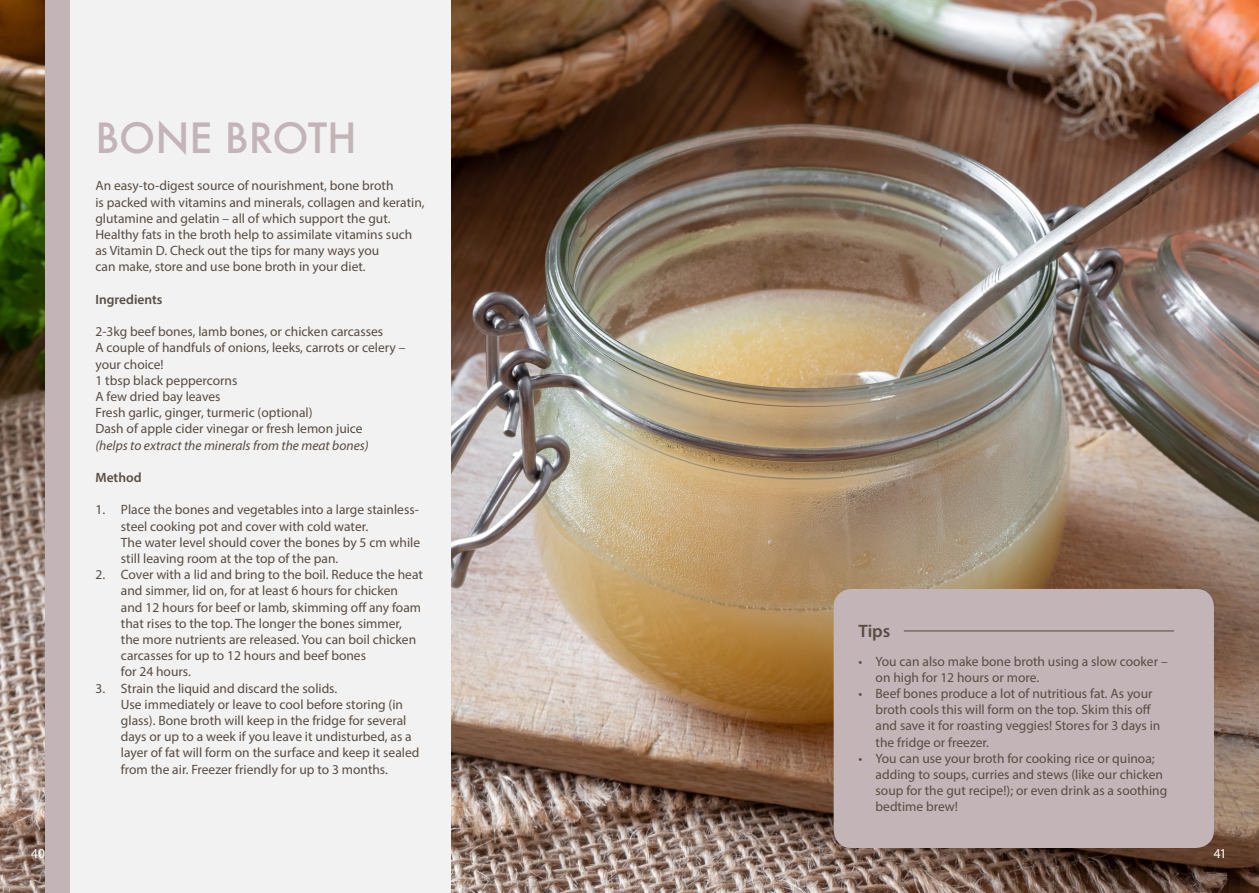
<style>
.page{position:relative;width:1259px;height:893px;background:#fff}
.page>*{position:absolute;margin:0;border:0;box-sizing:border-box;transform-origin:0 0}
.Headings{font:500 40.5px "Futura";color:#c3b4b8}
.Subheadings{font:600 18px "Myriad Pro";color:#584c42}
.Body{font:13.5px/16.2px "Myriad Pro";color:#584c42}
.Body-2{font:italic 13.5px/16.2px "Myriad Pro";color:#584c42}
.Body-3{font:600 13.5px "Myriad Pro";color:#584c42}
.Headings-2{font:13.5px "Myriad Pro";color:#fff}
.s1{font-style:normal}
</style>
<div class="page">
<img style="left:451px;top:0;width:808px;height:893px">
<img style="left:0;top:0;width:45px;height:893px">
<div style="left:45px;top:0;width:26px;height:893px;background:#c3b4b8"></div>
<div style="left:71px;top:0;width:380px;height:893px;background:#f2f2f2"></div>
<div style="left:833px;top:589px;width:381px;height:259px;background:#c3b4b8;border-radius:18px"></div>
<hr style="left:904px;top:630px;width:270px;height:1px;background:#584c42">
<p class="Headings" style="left:95px;top:110px;width:263px">BONE BROTH</p>
<p class="Body" style="left:95px;top:177px;width:331px">An easy-to-digest source of nourishment, bone broth<br>is packed with vitamins and minerals, collagen and keratin, glutamine and gelatin – all of which support the gut.<br>Healthy fats in the broth help to assimilate vitamins such as Vitamin D. Check out the tips for many ways you<br>can make, store and use bone broth in your diet.</p>
<p class="Body-3" style="left:95px;top:291px;width:68px">Ingredients</p>
<p class="Body" style="left:95px;top:323px;width:289px">2-3kg beef bones, lamb bones, or chicken carcasses</p>
<p class="Body" style="left:95px;top:339px;width:311px">A couple of handfuls of onions, leeks, carrots or celery – your choice!</p>
<p class="Body" style="left:95px;top:372px;width:143px">1 tbsp black peppercorns</p>
<p class="Body" style="left:95px;top:388px;width:127px">A few dried bay leaves</p>
<p class="Body" style="left:95px;top:404px;width:219px">Fresh garlic, ginger, turmeric (optional)</p>
<p class="Body-2" style="left:95px;top:420px;width:275px"><span class="s1">Dash of apple cider vinegar or fresh lemon juice </span>(helps to extract the minerals from the meat bones)</p>
<p class="Body-3" style="left:95px;top:469px;width:48px">Method</p>
<p class="Body" style="left:121px;top:501px;width:301px;text-indent:-26px">1. Place the bones and vegetables into a large stainless&shy;steel cooking pot and cover with cold water.<br>The water level should cover the bones by 5 cm while still leaving room at the top of the pan.</p>
<p class="Body" style="left:121px;top:566px;width:303px;text-indent:-26px">2. Cover with a lid and bring to the boil. Reduce the heat and simmer, lid on, for at least 6 hours for chicken and 12 hours for beef or lamb, skimming off any foam that rises to the top. The longer the bones simmer, the more nutrients are released. You can boil chicken carcasses for up to 12 hours and beef bones<br>for 24 hours.</p>
<p class="Body" style="left:121px;top:680px;width:300px;text-indent:-26px">3. Strain the liquid and discard the solids.<br>Use immediately or leave to cool before storing (in glass). Bone broth will keep in the fridge for several days or up to a week if you leave it undisturbed, as a layer of fat will form on the surface and keep it sealed from the air. Freezer friendly for up to 3 months.</p>
<p class="Subheadings" style="left:858px;top:619px;width:33px">Tips</p>
<p class="Body" style="left:875px;top:653px;width:294px;text-indent:-17px">• You can also make bone broth using a slow cooker – on high for 12 hours or more.</p>
<p class="Body" style="left:875px;top:685px;width:286px;text-indent:-17px">• Beef bones produce a lot of nutritious fat. As your broth cools this will form on the top. Skim this off and save it for roasting veggies! Stores for 3 days in the fridge or freezer.</p>
<p class="Body" style="left:875px;top:750px;width:293px;text-indent:-17px">• You can use your broth for cooking rice or quinoa; adding to soups, curries and stews (like our chicken soup for the gut recipe!); or even drink as a soothing bedtime brew!</p>
<p class="Headings-2" style="left:31px;top:845px;width:15px">40</p>
<p class="Headings-2" style="left:1214px;top:845px;width:13px">41</p>
</div>
